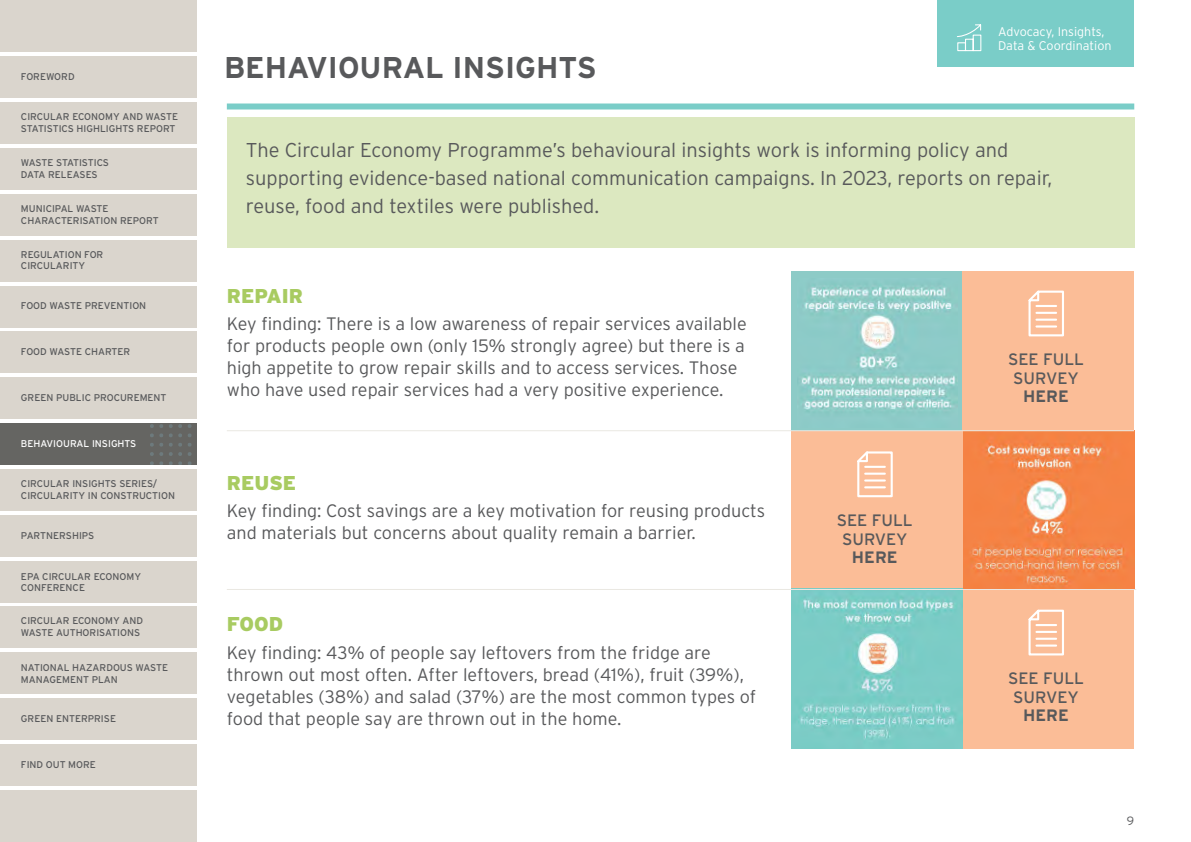
<style>
.page{position:relative;width:1191px;height:842px;background:#fff}
.page>*{position:absolute;margin:0;border:0;box-sizing:border-box;transform-origin:0 0}
.t1{font:700 30px "Interstate";color:#58595b}
.body_big{font:300 20px/28px "Interstate";color:#58595b}
.t2{font:900 20px "Interstate";color:#a8cb61}
.body_copy{font:300 18px/22px "Interstate";color:#58595b}
.t3{font:16.6px/18.6px "Interstate";color:#58595b;text-align:center}
.body_copy-2{font:300 12.6px/14.4px "Interstate";color:#fff}
.t4{font:300 12px "Interstate";color:#58595b}
.t5{font:9.8px/11.8px "Interstate";color:#58595b}
.t6{font:9.8px "Interstate";color:#fff}
.s1{font-weight:700}
</style>
<div class="page">
<div style="left:0;top:286px;width:197px;height:41px;background:#dad5cd"></div>
<div style="left:0;top:240px;width:197px;height:41px;background:#dad5cd"></div>
<div style="left:0;top:194px;width:197px;height:42px;background:#dad5cd"></div>
<div style="left:0;top:148px;width:197px;height:42px;background:#dad5cd"></div>
<div style="left:0;top:57px;width:197px;height:41px;background:#dad5cd"></div>
<div style="left:0;top:0;width:197px;height:52px;background:#dad5cd"></div>
<div style="left:0;top:790px;width:197px;height:52px;background:#dad5cd"></div>
<div style="left:0;top:332px;width:197px;height:41px;background:#dad5cd"></div>
<div style="left:0;top:378px;width:197px;height:41px;background:#dad5cd"></div>
<div style="left:0;top:469px;width:197px;height:42px;background:#dad5cd"></div>
<div style="left:0;top:515px;width:197px;height:41px;background:#dad5cd"></div>
<div style="left:0;top:561px;width:197px;height:41px;background:#dad5cd"></div>
<div style="left:0;top:607px;width:197px;height:41px;background:#dad5cd"></div>
<div style="left:0;top:653px;width:197px;height:41px;background:#dad5cd"></div>
<div style="left:0;top:698px;width:197px;height:42px;background:#dad5cd"></div>
<div style="left:0;top:744px;width:197px;height:42px;background:#dad5cd"></div>
<div style="left:0;top:103px;width:197px;height:41px;background:#dad5cd"></div>
<img style="left:962px;top:431px;width:172px;height:158px">
<div style="left:791px;top:271px;width:171px;height:160px;background:#8dcbc7"></div>
<img style="left:801px;top:285px;width:154px;height:127px">
<div style="left:962px;top:271px;width:172px;height:160px;background:#fbbd97"></div>
<svg style="left:1028px;top:290px;width:36px;height:47px"></svg>
<div style="left:791px;top:431px;width:171px;height:158px;background:#fbbd97"></div>
<svg style="left:857px;top:451px;width:36px;height:47px"></svg>
<div style="left:962px;top:590px;width:172px;height:159px;background:#fbbd97"></div>
<svg style="left:1028px;top:609px;width:36px;height:47px"></svg>
<div style="left:227px;top:117px;width:907px;height:131px;background:#dce8c0"></div>
<div style="left:937px;top:0;width:197px;height:67px;background:#7acdc8"></div>
<svg style="left:957px;top:24px;width:25px;height:28px"></svg>
<div style="left:227px;top:103px;width:907px;height:6px;background:#7acdc8"></div>
<img style="left:791px;top:590px;width:171px;height:159px">
<hr style="left:227px;top:430px;width:907px;height:1px;background:#eae8e2">
<hr style="left:227px;top:589px;width:909px;height:1px;background:#eae8e2">
<div style="left:0;top:423px;width:197px;height:42px;background:#656562"></div>
<svg style="left:188px;top:424px;width:3px;height:13px"></svg>
<svg style="left:188px;top:443px;width:3px;height:22px"></svg>
<svg style="left:169px;top:424px;width:13px;height:13px"></svg>
<svg style="left:169px;top:443px;width:13px;height:22px"></svg>
<svg style="left:150px;top:424px;width:13px;height:13px"></svg>
<svg style="left:150px;top:443px;width:13px;height:22px"></svg>
<p class="t5" style="left:21px;top:71px;width:55px">FOREWORD</p>
<p class="t5" style="left:21px;top:111px;width:159px">CIRCULAR ECONOMY AND WASTE<br>STATISTICS HIGHLIGHTS REPORT</p>
<p class="t5" style="left:21px;top:157px;width:90px">WASTE STATISTICS<br>DATA RELEASES</p>
<p class="t5" style="left:21px;top:202px;width:139px">MUNICIPAL WASTE<br>CHARACTERISATION REPORT</p>
<p class="t5" style="left:21px;top:248px;width:84px">REGULATION FOR<br>CIRCULARITY</p>
<p class="t5" style="left:21px;top:300px;width:127px">FOOD WASTE PREVENTION</p>
<p class="t5" style="left:21px;top:346px;width:111px">FOOD WASTE CHARTER</p>
<p class="t5" style="left:21px;top:392px;width:147px">GREEN PUBLIC PROCUREMENT</p>
<p class="t6" style="left:21px;top:438px;width:117px">BEHAVIOURAL INSIGHTS</p>
<p class="t5" style="left:21px;top:477px;width:155px">CIRCULAR INSIGHTS SERIES/<br>CIRCULARITY IN CONSTRUCTION</p>
<p class="t5" style="left:21px;top:529px;width:75px">PARTNERSHIPS</p>
<p class="t5" style="left:21px;top:570px;width:122px">EPA CIRCULAR ECONOMY<br>CONFERENCE</p>
<p class="t5" style="left:21px;top:615px;width:123px">CIRCULAR ECONOMY AND<br>WASTE AUTHORISATIONS</p>
<p class="t5" style="left:21px;top:662px;width:149px">NATIONAL HAZARDOUS WASTE<br>MANAGEMENT PLAN</p>
<p class="t5" style="left:21px;top:712px;width:97px">GREEN ENTERPRISE</p>
<p class="t5" style="left:21px;top:758px;width:76px">FIND OUT MORE</p>
<p class="t1" style="left:224px;top:50px;width:374px">BEHAVIOURAL INSIGHTS</p>
<p class="body_copy-2" style="left:998px;top:24px;width:115px">Advocacy, Insights,<br>Data &amp; Coordination</p>
<p class="body_big" style="left:246px;top:136px;width:808px">The Circular Economy Programme’s behavioural insights work is informing policy and supporting evidence-based national communication campaigns. In 2023, reports on repair, reuse, food and textiles were published.</p>
<p class="t2" style="left:227px;top:284px;width:78px">REPAIR</p>
<p class="body_copy" style="left:227px;top:313px;width:521px">Key finding: There is a low awareness of repair services available for products people own (only 15% strongly agree) but there is a high appetite to grow repair skills and to access services. Those who have used repair services had a very positive experience.</p>
<p class="t2" style="left:227px;top:471px;width:71px">REUSE</p>
<p class="body_copy" style="left:227px;top:500px;width:540px">Key finding: Cost savings are a key motivation for reusing products and materials but concerns about quality remain a barrier.</p>
<p class="t2" style="left:227px;top:613px;width:58px">FOOD</p>
<p class="body_copy" style="left:227px;top:641px;width:531px">Key finding: 43% of people say leftovers from the fridge are thrown out most often. After leftovers, bread (41%), fruit (39%), vegetables (38%) and salad (37%) are the most common types of food that people say are thrown out in the home.</p>
<p class="t3" style="left:836px;top:511px;width:77px">SEE FULL<br>SURVEY<br><span class="s1">HERE</span></p>
<p class="t3" style="left:1008px;top:350px;width:77px">SEE FULL<br>SURVEY<br><span class="s1">HERE</span></p>
<p class="t3" style="left:1008px;top:669px;width:77px">SEE FULL<br>SURVEY<br><span class="s1">HERE</span></p>
<p class="t4" style="left:1126px;top:814px;width:9px">9</p>
</div>
